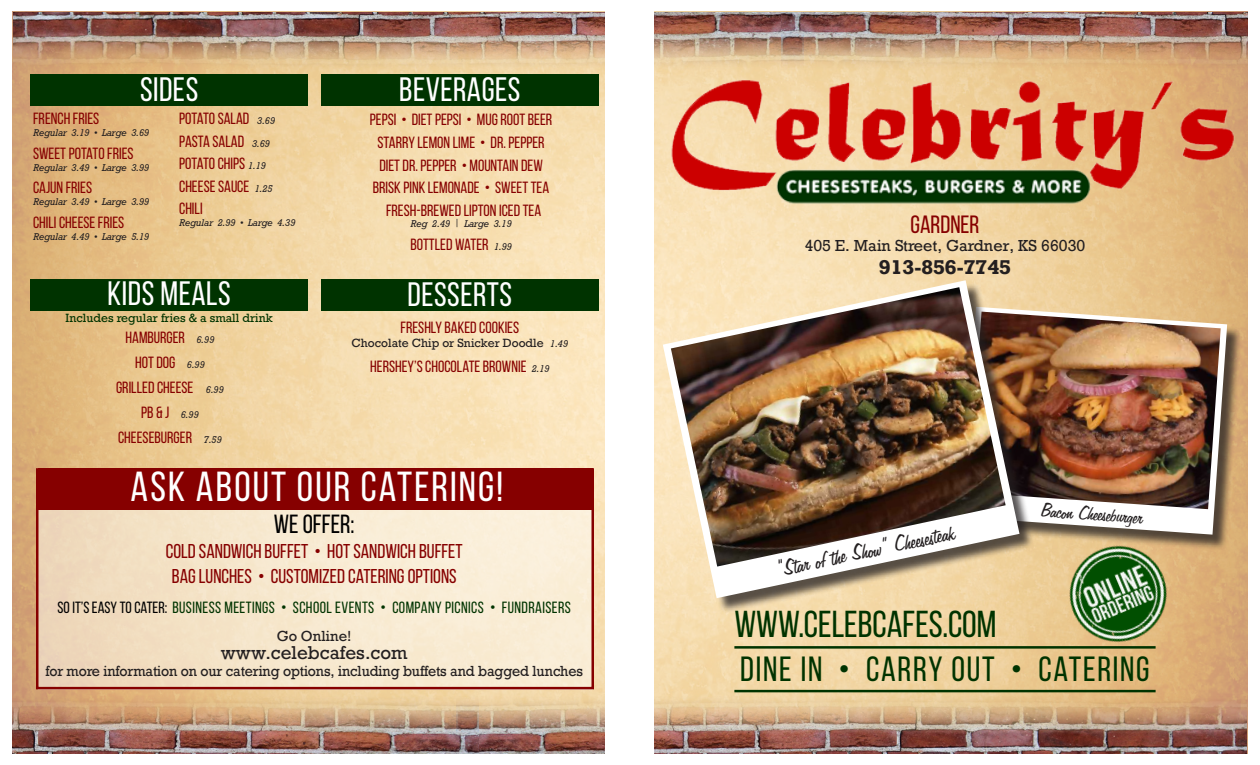
<style>
.page{position:relative;width:1260px;height:765px;background:#fff}
.page>*{position:absolute;margin:0;border:0;box-sizing:border-box;transform-origin:0 0}
.t1{font:42px "Bebas Neue";letter-spacing:.05em;color:#fff}
.t2{font:37.5px "Bebas Neue";color:#030}
.t3{font:35px "Bebas Neue";letter-spacing:.05em;color:#030}
.t4{font:33.88px "Bebas Neue";letter-spacing:.015em;color:#fff}
.t5{font:26.25px "Bebas Neue";color:#000}
.t6{font:25px "Freehand 575 BT Regular B";color:#231f20}
.t7{font:25px "Bebas Neue";color:#860000}
.t8{font:22.5px "Freehand 575 BT Regular B";color:#231f20}
.t9{font:20px/25px "Bebas Neue";color:#860000;text-align:center}
.t10{font:700 18.75px "Rockwell";color:#231f20}
.t11{font:17.5px "Rockwell";color:#231f20}
.t12{font:16.25px/22.5px "Bebas Neue";color:#860000;text-align:center}
.t13{font:16.25px "Bebas Neue";letter-spacing:.025em;color:#030}
.t14{font:15px "Rockwell";color:#231f20}
.t15{font:13.75px "Rockwell";letter-spacing:-.01em;color:#231f20;scale:.96 1}
.t16{font:13.75px "Rockwell";letter-spacing:-.01em;color:#231f20}
.t17{font:11.25px "Rockwell";color:#030}
.t18{font:11.25px "Rockwell";color:#231f20}
.t19{font:italic 10px "M Rockwell";letter-spacing:-.02em;color:#231f20}
.s1{font-family:"M Rockwell";font-style:italic;font-size:10px;color:#231f20}
.s2{font-family:"M Rockwell";font-style:italic;font-size:10px}
.s3{color:#000}
.s4{font-size:16.88px}
</style>
<div class="page">
<img style="left:13px;top:11px;width:1234px;height:683px">
<img style="left:13px;top:12px;width:769px;height:60px">
<img style="left:478px;top:694px;width:769px;height:60px">
<img style="left:782px;top:12px;width:465px;height:60px">
<img style="left:13px;top:694px;width:465px;height:60px">
<div style="left:38px;top:499px;width:554px;height:190px;background:linear-gradient(to right,#efdabc,#fdf3de)"></div>
<hr style="left:734px;top:646px;width:422px;height:3px;background:#030">
<hr style="left:734px;top:690px;width:422px;height:2px;background:#030">
<div style="left:38px;top:468px;width:554px;height:42px;background:#860000"></div>
<div style="left:36px;top:468px;width:558px;height:221px;border:2px solid #860000"></div>
<div style="left:964px;top:309px;width:278px;height:241px;background:#231f20;opacity:.75"></div>
<svg style="left:1035px;top:307px;width:192px;height:228px"></svg>
<img style="left:1035px;top:312px;width:186px;height:197px">
<div style="left:665px;top:283px;width:370px;height:330px;background:#231f20;opacity:.75"></div>
<svg style="left:663px;top:280px;width:356px;height:318px"></svg>
<img style="left:671px;top:287px;width:335px;height:280px">
<div style="left:31px;top:75px;width:277px;height:31px;background:#030"></div>
<div style="left:31px;top:279px;width:277px;height:31px;background:#030"></div>
<div style="left:321px;top:280px;width:277px;height:31px;background:#030"></div>
<div style="left:321px;top:75px;width:277px;height:31px;background:#030"></div>
<img style="left:1054px;top:527px;width:134px;height:133px">
<div style="left:606px;top:0;width:48px;height:765px;background:#fff"></div>
<img style="left:666px;top:76px;width:576px;height:130px">
<h3 class="t4" style="left:140px;top:71px;width:60px">SIDES</h3>
<p class="t12" style="left:33px;top:107px;width:68px">FRENCH FRIES</p>
<p class="t19" style="left:33px;top:128px;width:118px">Regular 3.19 • Large 3.69</p>
<p class="t12" style="left:33px;top:142px;width:102px">SWEET POTATO FRIES</p>
<p class="t19" style="left:33px;top:162px;width:118px">Regular 3.49 • Large 3.99</p>
<p class="t12" style="left:33px;top:176px;width:61px">CAJUN FRIES</p>
<p class="t19" style="left:33px;top:197px;width:118px">Regular 3.49 • Large 3.99</p>
<p class="t12" style="left:33px;top:211px;width:93px">CHILI CHEESE FRIES</p>
<p class="t19" style="left:33px;top:231px;width:118px">Regular 4.49 • Large 5.19</p>
<p class="t12" style="left:179px;top:107px;width:97px;text-align:left">POTATO SALAD <span class="s1">3.69<br></span>PASTA SALAD <span class="s1">3.69<br></span>POTATO CHIPS <span class="s1">1.19<br></span>CHEESE SAUCE <span class="s1">1.25<br></span>CHILI</p>
<p class="t19" style="left:179px;top:218px;width:118px">Regular 2.99 • Large 4.39</p>
<h3 class="t4" style="left:399px;top:71px;width:123px">BEVERAGES</h3>
<p class="t12" style="left:370px;top:108px;width:184px">PEPSI • DIET PEPSI • MUG ROOT BEER<br>STARRY LEMON LIME • DR. PEPPER<br>DIET DR. PEPPER • MOUNTAIN DEW<br>BRISK PINK LEMONADE • SWEET TEA<br>FRESH-BREWED LIPTON ICED TEA</p>
<p class="t19" style="left:411px;top:219px;width:103px">Reg 2.49 | Large 3.19</p>
<p class="t12" style="left:410px;top:233px;width:103px">BOTTLED WATER <span class="s1">1.99</span></p>
<h3 class="t4" style="left:108px;top:275px;width:125px">KIDS MEALS</h3>
<h3 class="t4" style="left:408px;top:276px;width:106px">DESSERTS</h3>
<p class="t17" style="left:66px;top:311px;width:209px">Includes regular fries &amp; a small drink</p>
<p class="t12" style="left:116px;top:325px;width:109px;line-height:25px">HAMBURGER <span class="s1">6.99<br></span>HOT DOG <span class="s1">6.99<br></span>GRILLED CHEESE <span class="s1">6.99<br></span>PB &amp; J <span class="s1">6.99<br></span>CHEESEBURGER <span class="s1">7.59</span></p>
<p class="t12" style="left:401px;top:316px;width:120px">FRESHLY BAKED COOKIES</p>
<p class="t18" style="left:352px;top:336px;width:218px">Chocolate Chip or Snicker Doodle <span class="s2">1.49</span></p>
<p class="t12" style="left:370px;top:355px;width:181px">HERSHEY’S CHOCOLATE BROWNIE <span class="s1">2.19</span></p>
<h1 class="t1" style="left:131px;top:464px;width:374px">ASK ABOUT OUR CATERING!</h1>
<h3 class="t5" style="left:274px;top:510px;width:82px">WE OFFER:</h3>
<p class="t9" style="left:166px;top:539px;width:298px">COLD SANDWICH BUFFET • HOT SANDWICH BUFFET<br>BAG LUNCHES • CUSTOMIZED CATERING OPTIONS</p>
<p class="t13" style="left:58px;top:599px;width:515px"><span class="s3">SO IT’S EASY TO CATER:</span> BUSINESS MEETINGS <span class="s4">•</span> SCHOOL EVENTS <span class="s4">•</span> COMPANY PICNICS <span class="s4">•</span> FUNDRAISERS</p>
<p class="t16" style="left:277px;top:627px;width:76px">Go Online!</p>
<p class="t11" style="left:221px;top:642px;width:189px">www.celebcafes.com</p>
<p class="t15" style="left:45px;top:662px;width:562px">for more information on our catering options, including buffets and bagged lunches</p>
<h3 class="t7" style="left:911px;top:211px;width:70px">GARDNER</h3>
<p class="t14" style="left:805px;top:237px;width:282px">405 E. Main Street, Gardner, KS 66030</p>
<p class="t10" style="left:879px;top:255px;width:134px">913-856-7745</p>
<h3 class="t6" style="left:774px;top:557px;width:184px;rotate:-12deg">“Star of the Show” Cheesesteak</h3>
<h3 class="t8" style="left:1042px;top:498px;width:104px;rotate:4deg">Bacon Cheeseburger</h3>
<h2 class="t2" style="left:734px;top:604px;width:264px">WWW.CELEBCAFES.COM</h2>
<h3 class="t3" style="left:740px;top:650px;width:411px">DINE IN • CARRY OUT • CATERING</h3>
</div>
